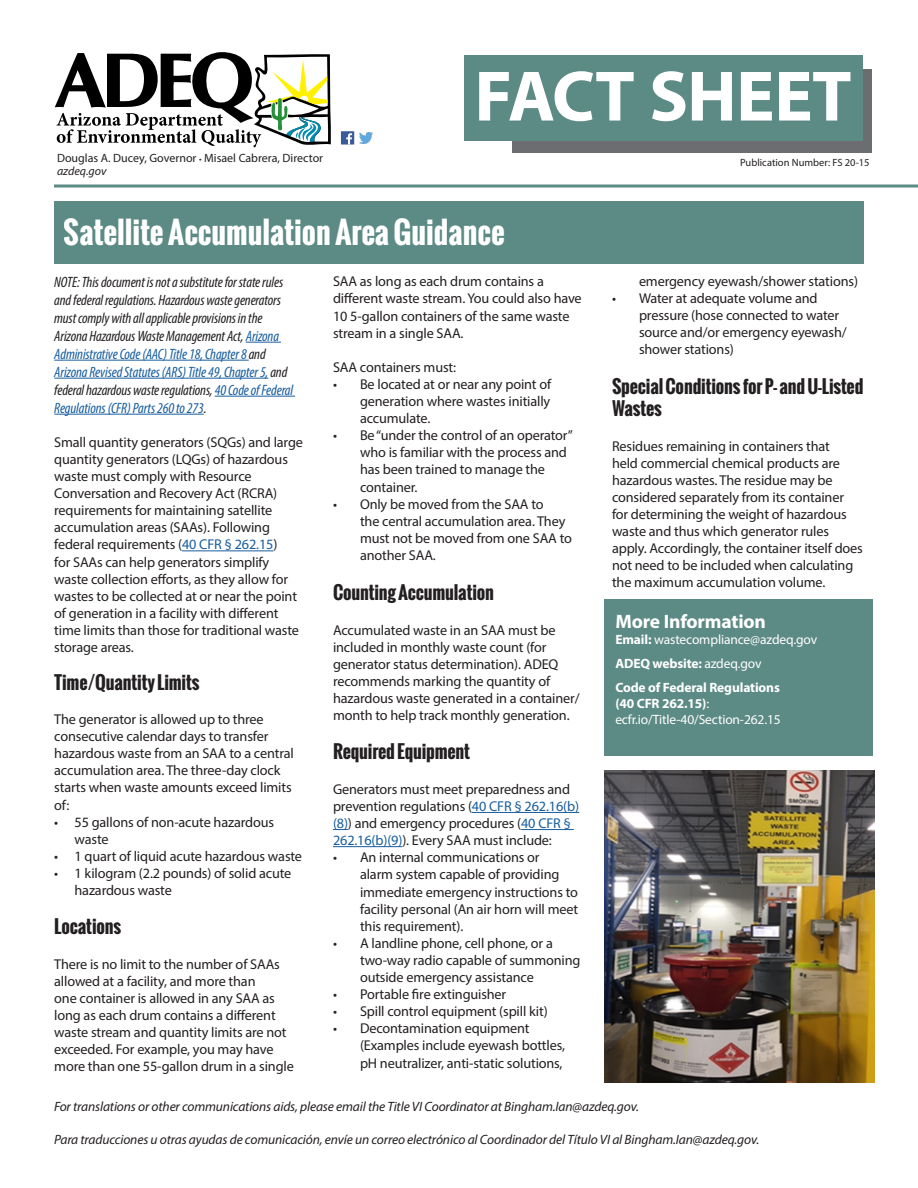
<style>
.page{position:relative;width:918px;height:1188px;background:#fff}
.page>*{position:absolute;margin:0;border:0;box-sizing:border-box;transform-origin:0 0}
.t1{font:700 72px "Myriad Pro";letter-spacing:-.01em;color:#fff}
.t2{font:700 30px "Oswald";color:#fff}
.t3{font:700 19.5px "Myriad Pro";letter-spacing:-.01em;color:#fff}
.t4{font:700 18px/21.6px "Oswald";letter-spacing:-.01em;color:#231f20}
.t5{font:italic condensed 15px/18px "Myriad Pro";letter-spacing:-.01em;color:#231f20}
.t6{font:14.25px/17.1px "Myriad Pro";letter-spacing:-.01em;color:#231f20}
.t7{font:italic 13.5px "Myriad Pro";letter-spacing:-.01em;color:#231f20}
.t8{font:13.5px "Myriad Pro";letter-spacing:-.01em;color:#fff}
.t9{font:700 13.5px "Myriad Pro";letter-spacing:-.01em;color:#fff}
.t10{font:12px "Myriad Pro";color:#231f20}
.t11{font:italic 12px "Myriad Pro";color:#231f20}
.t12{font:10.5px "Myriad Pro";color:#231f20}
.s1{font-size:9px}
.s2{color:#175d9e}
.s3{font-weight:700}
.s4{font-weight:400}
</style>
<div class="page">
<hr style="left:54px;top:184px;width:864px;height:3px;background:#5c8a85">
<div style="left:54px;top:201px;width:810px;height:63px;background:#5c8a85"></div>
<svg style="left:55px;top:52px;width:276px;height:95px"></svg>
<svg style="left:341px;top:144px;width:13px;height:1px"></svg>
<div style="left:341px;top:131px;width:13px;height:13px;background:#3b5a9a"></div>
<svg style="left:346px;top:133px;width:6px;height:11px"></svg>
<img style="left:359px;top:132px;width:14px;height:11px">
<div style="left:512px;top:69px;width:360px;height:84px;background:#6c6d70"></div>
<div style="left:464px;top:55px;width:399px;height:86px;background:#5c8a85"></div>
<hr style="left:246px;top:342px;width:35px;height:1px;background:#175d9e">
<hr style="left:54px;top:360px;width:195px;height:1px;background:#175d9e">
<hr style="left:54px;top:378px;width:214px;height:1px;background:#175d9e">
<hr style="left:215px;top:396px;width:80px;height:1px;background:#175d9e">
<hr style="left:54px;top:414px;width:150px;height:1px;background:#175d9e">
<hr style="left:182px;top:551px;width:91px;height:1px;background:#175d9e">
<hr style="left:472px;top:812px;width:107px;height:1px;background:#175d9e">
<svg style="left:333px;top:829px;width:15px;height:1px"></svg>
<hr style="left:521px;top:829px;width:53px;height:1px;background:#175d9e">
<hr style="left:333px;top:846px;width:69px;height:1px;background:#175d9e">
<div style="left:605px;top:600px;width:268px;height:156px;background:#5c8a85"></div>
<img style="left:605px;top:771px;width:269px;height:312px">
<p class="t10" style="left:57px;top:151px;width:268px">Douglas A. Ducey, Governor <span class="s1">•</span> Misael Cabrera, Director</p>
<p class="t11" style="left:57px;top:164px;width:51px">azdeq.gov</p>
<p class="t1" style="left:474px;top:49px;width:379px">FACT SHEET</p>
<p class="t12" style="left:740px;top:156px;width:131px">Publication Number: FS 20-15</p>
<h2 class="t2" style="left:64px;top:210px;width:443px">Satellite Accumulation Area Guidance</h2>
<p class="t5" style="left:54px;top:273px;width:240px">NOTE: This document is not a substitute for state rules and federal regulations. Hazardous waste generators must comply with all applicable provisions in the Arizona Hazardous Waste Management Act, <span class="s2">Arizona Administrative Code (AAC) Title 18, Chapter 8</span> and <span class="s2">Arizona Revised Statutes (ARS) Title 49, Chapter 5,</span> and federal hazardous waste regulations, <span class="s2">40 Code of Federal Regulations (CFR) Parts 260 to 273</span>.</p>
<p class="t6" style="left:54px;top:433px;width:250px">Small quantity generators (SQGs) and large quantity generators (LQGs) of hazardous waste must comply with Resource Conversation and Recovery Act (RCRA) requirements for maintaining satellite accumulation areas (SAAs). Following federal requirements (<span class="s2">40 CFR § 262.15</span>)<br>for SAAs can help generators simplify waste collection efforts, as they allow for wastes to be collected at or near the point of generation in a facility with different time limits than those for traditional waste storage areas.</p>
<p class="t4" style="left:54px;top:671px;width:147px">Time/Quantity Limits</p>
<p class="t6" style="left:54px;top:710px;width:241px">The generator is allowed up to three consecutive calendar days to transfer hazardous waste from an SAA to a central accumulation area. The three-day clock starts when waste amounts exceed limits of:</p>
<p class="t6" style="left:75px;top:813px;width:201px;text-indent:-20px">• 55 gallons of non-acute hazardous waste</p>
<p class="t6" style="left:54px;top:847px;width:249px">• 1 quart of liquid acute hazardous waste</p>
<p class="t6" style="left:75px;top:864px;width:218px;text-indent:-20px">• 1 kilogram (2.2 pounds) of solid acute hazardous waste</p>
<p class="t4" style="left:54px;top:915px;width:68px">Locations</p>
<p class="t6" style="left:54px;top:955px;width:241px">There is no limit to the number of SAAs allowed at a facility, and more than<br>one container is allowed in any SAA as long as each drum contains a different waste stream and quantity limits are not exceeded. For example, you may have more than one 55-gallon drum in a single</p>
<p class="t6" style="left:333px;top:273px;width:250px">SAA as long as each drum contains a different waste stream. You could also have 10 5-gallon containers of the same waste stream in a single SAA.</p>
<p class="t6" style="left:333px;top:358px;width:125px">SAA containers must:</p>
<p class="t6" style="left:360px;top:375px;width:193px;text-align:justify;text-indent:-27px">• Be located at or near any point of generation where wastes initially accumulate.</p>
<p class="t6" style="left:360px;top:427px;width:214px;text-indent:-27px">• Be “under the control of an operator” who is familiar with the process and has been trained to manage the container.</p>
<p class="t6" style="left:360px;top:495px;width:214px;text-indent:-27px">• Only be moved from the SAA to<br>the central accumulation area. They must not be moved from one SAA to another SAA.</p>
<p class="t4" style="left:333px;top:581px;width:163px">Counting Accumulation</p>
<p class="t6" style="left:333px;top:621px;width:248px">Accumulated waste in an SAA must be included in monthly waste count (for generator status determination). ADEQ recommends marking the quantity of hazardous waste generated in a container/ month to help track monthly generation.</p>
<p class="t4" style="left:333px;top:740px;width:139px">Required Equipment</p>
<p class="t6" style="left:333px;top:780px;width:248px">Generators must meet preparedness and prevention regulations (<span class="s2">40 CFR § 262.16(b) (8)</span>) and emergency procedures (<span class="s2">40 CFR § 262.16(b)(9)</span>). Every SAA must include:</p>
<p class="t6" style="left:360px;top:849px;width:220px;text-indent:-27px">• An internal communications or<br>alarm system capable of providing immediate emergency instructions to facility personal (An air horn will meet this requirement).</p>
<p class="t6" style="left:360px;top:934px;width:222px;text-indent:-27px">• A landline phone, cell phone, or a two-way radio capable of summoning outside emergency assistance</p>
<p class="t6" style="left:333px;top:986px;width:175px">• Portable fire extinguisher</p>
<p class="t6" style="left:333px;top:1003px;width:216px">• Spill control equipment (spill kit)</p>
<p class="t6" style="left:360px;top:1020px;width:207px;text-indent:-27px">• Decontamination equipment (Examples include eyewash bottles, pH neutralizer, anti-static solutions,</p>
<p class="t6" style="left:639px;top:272px;width:221px">emergency eyewash/shower stations)</p>
<p class="t6" style="left:639px;top:289px;width:209px;text-indent:-27px">• Water at adequate volume and pressure (hose connected to water source and/or emergency eyewash/ shower stations)</p>
<p class="t4" style="left:612px;top:375px;width:253px">Special Conditions for P- and U-Listed<br>Wastes</p>
<p class="t6" style="left:612px;top:437px;width:252px">Residues remaining in containers that<br>held commercial chemical products are hazardous wastes. The residue may be considered separately from its container for determining the weight of hazardous waste and thus which generator rules apply. Accordingly, the container itself does not need to be included when calculating the maximum accumulation volume.</p>
<p class="t3" style="left:615px;top:608px;width:152px">More Information</p>
<p class="t8" style="left:615px;top:631px;width:203px"><span class="s3">Email:</span> wastecompliance@azdeq.gov</p>
<p class="t9" style="left:615px;top:655px;width:148px">ADEQ website: <span class="s4">azdeq.gov</span></p>
<p class="t9" style="left:615px;top:679px;width:166px">Code of Federal Regulations</p>
<p class="t9" style="left:615px;top:695px;width:95px">(40 CFR 262.15)<span class="s4">:</span></p>
<p class="t8" style="left:615px;top:711px;width:167px">ecfr.io/Title-40/Section-262.15</p>
<p class="t7" style="left:54px;top:1098px;width:587px">For translations or other communications aids, please email the Title VI Coordinator at Bingham.Ian@azdeq.gov.</p>
<p class="t7" style="left:54px;top:1131px;width:707px">Para traducciones u otras ayudas de comunicación, envíe un correo electrónico al Coordinador del Título VI al Bingham.Ian@azdeq.gov.</p>
</div>
